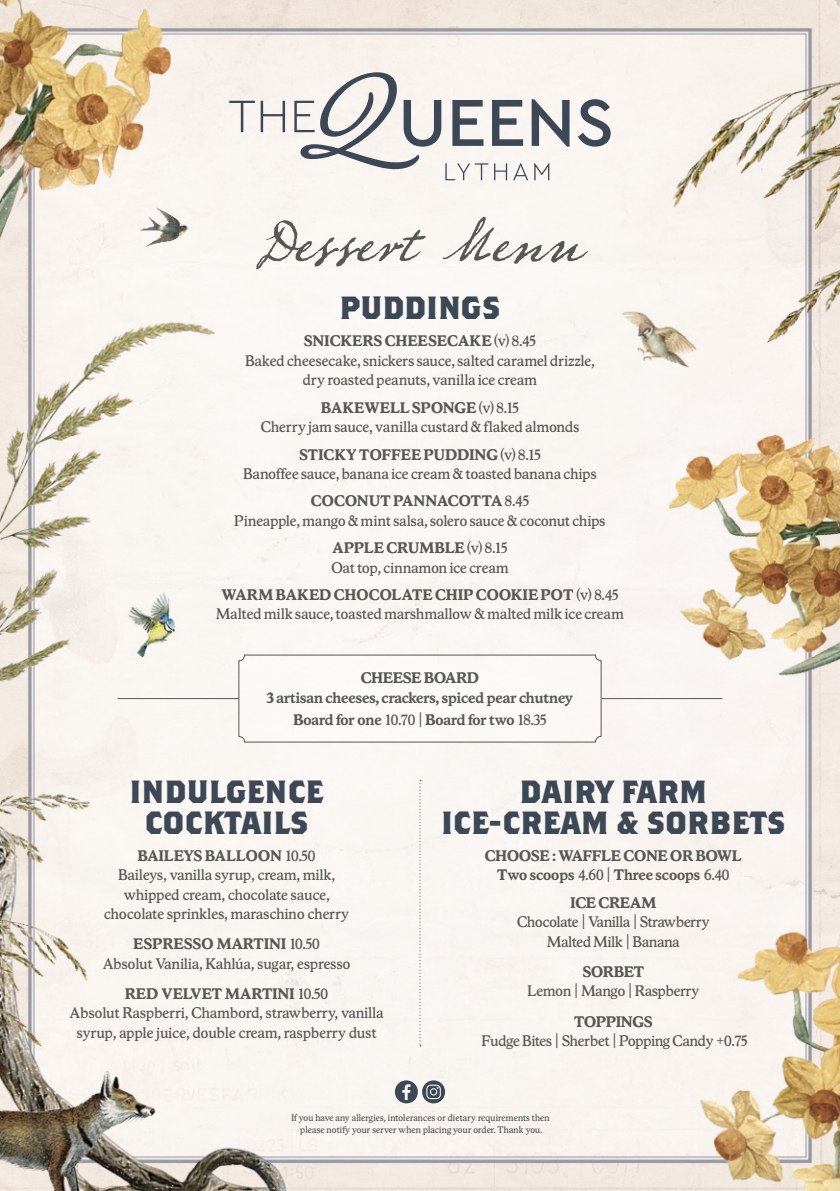
<style>
.page{position:relative;width:840px;height:1191px;background:#fff}
.page>*{position:absolute;margin:0;border:0;box-sizing:border-box;transform-origin:0 0}
.t1{font:77.6px "Dead Mans Hand WF";color:#575756}
.t2{font:700 32px/30.4px "Brothers";color:#3d4856;text-align:center}
.t3{font:16px/19.2px "Stratford SH";letter-spacing:.02em;color:#575756;text-align:center}
.t4{font:700 16px/19.2px "Stratford SH";letter-spacing:.005em;color:#575756;text-align:center}
.t5{font:10px/12px "Stratford SH";letter-spacing:.02em;color:#575756;text-align:center}
.s1{font-weight:700}
.s2{font-weight:400}
.s3{font-family:"Gotham";font-weight:400}
.s4{font-family:"Gotham"}
</style>
<div class="page">
<img style="left:0;top:0;width:839px;height:1190px">
<svg style="left:419px;top:780px;width:2px;height:266px"></svg>
<svg style="left:229px;top:72px;width:381px;height:108px;fill:#f9f4f0"></svg>
<svg style="left:394px;top:1080px;width:51px;height:23px"></svg>
<div style="left:239px;top:655px;width:361px;height:87px;background:#fbf9f7;border-radius:6px"></div>
<div style="left:238px;top:654px;width:363px;height:88px;border:1px solid #575756;border-radius:6px"></div>
<hr style="left:117px;top:698px;width:121px;height:1px;background:#575756">
<hr style="left:601px;top:698px;width:121px;height:1px;background:#575756">
<h1 class="t1" style="left:256px;top:212px;width:329px">Dessert Menu</h1>
<h2 class="t2" style="left:339px;top:291px;width:162px">PUDDINGS</h2>
<p class="t3" style="left:245px;top:332px;width:350px"><span class="s1">SNICKERS CHEESECAKE</span> (v) 8.45<br>Baked cheesecake, snickers sauce, salted caramel drizzle, dry roasted peanuts, vanilla ice cream</p>
<p class="t3" style="left:260px;top:398px;width:320px"><span class="s1">BAKEWELL SPONGE</span> (v) 8.15<br>Cherry jam sauce, vanilla custard &amp; flaked almonds</p>
<p class="t3" style="left:243px;top:445px;width:354px"><span class="s1">STICKY TOFFEE PUDDING</span> (v) 8.15<br>Banoffee sauce, banana ice cream &amp; toasted banana chips</p>
<p class="t3" style="left:234px;top:491px;width:372px"><span class="s1">COCONUT PANNACOTTA</span> 8.45<br>Pineapple, mango &amp; mint salsa, solero sauce &amp; coconut chips</p>
<p class="t3" style="left:331px;top:538px;width:179px;text-align:left"><span class="s1">APPLE CRUMBLE</span> (v) 8.15<br>Oat top, cinnamon ice cream</p>
<p class="t3" style="left:216px;top:585px;width:409px"><span class="s1">WARM BAKED CHOCOLATE CHIP COOKIE POT</span> (v) 8.45<br>Malted milk sauce, toasted marshmallow &amp; malted milk ice cream</p>
<p class="t4" style="left:266px;top:668px;width:308px">CHEESE BOARD<br>3 artisan cheeses, crackers, spiced pear chutney</p>
<p class="t4" style="left:293px;top:709px;width:254px">Board for one <span class="s2">10.70</span> <span class="s3">|</span> Board for two <span class="s2">18.35</span></p>
<h2 class="t2" style="left:129px;top:775px;width:196px">INDULGENCE<br>COCKTAILS</h2>
<p class="t3" style="left:104px;top:846px;width:246px"><span class="s1">BAILEYS BALLOON</span> 10.50<br>Baileys, vanilla syrup, cream, milk, whipped cream, chocolate sauce, chocolate sprinkles, maraschino cherry</p>
<p class="t3" style="left:103px;top:934px;width:248px"><span class="s1">ESPRESSO MARTINI</span> 10.50<br>Absolut Vanilia, Kahlúa, sugar, espresso</p>
<p class="t3" style="left:70px;top:984px;width:315px"><span class="s1">RED VELVET MARTINI</span> 10.50<br>Absolut Raspberri, Chambord, strawberry, vanilla syrup, apple juice, double cream, raspberry dust</p>
<h2 class="t2" style="left:441px;top:775px;width:346px">DAIRY FARM<br>ICE-CREAM &amp; SORBETS</h2>
<p class="t4" style="left:484px;top:846px;width:258px">CHOOSE : WAFFLE CONE OR BOWL<br>Two scoops <span class="s2">4.60</span> <span class="s3">|</span> Three scoops <span class="s2">6.40</span></p>
<p class="t3" style="left:517px;top:893px;width:194px"><span class="s1">ICE CREAM<br></span>Chocolate <span class="s4">|</span> Vanilla <span class="s4">|</span> Strawberry<br>Malted Milk <span class="s4">|</span> Banana</p>
<p class="t3" style="left:527px;top:962px;width:173px"><span class="s1">SORBET<br></span>Lemon <span class="s4">|</span> Mango <span class="s4">|</span> Raspberry</p>
<p class="t3" style="left:481px;top:1012px;width:267px"><span class="s1">TOPPINGS<br></span>Fudge Bites <span class="s4">|</span> Sherbet <span class="s4">|</span> Popping Candy +0.75</p>
<p class="t5" style="left:291px;top:1112px;width:260px">If you have any allergies, intolerances or dietary requirements then please notify your server when placing your order. Thank you.</p>
</div>
